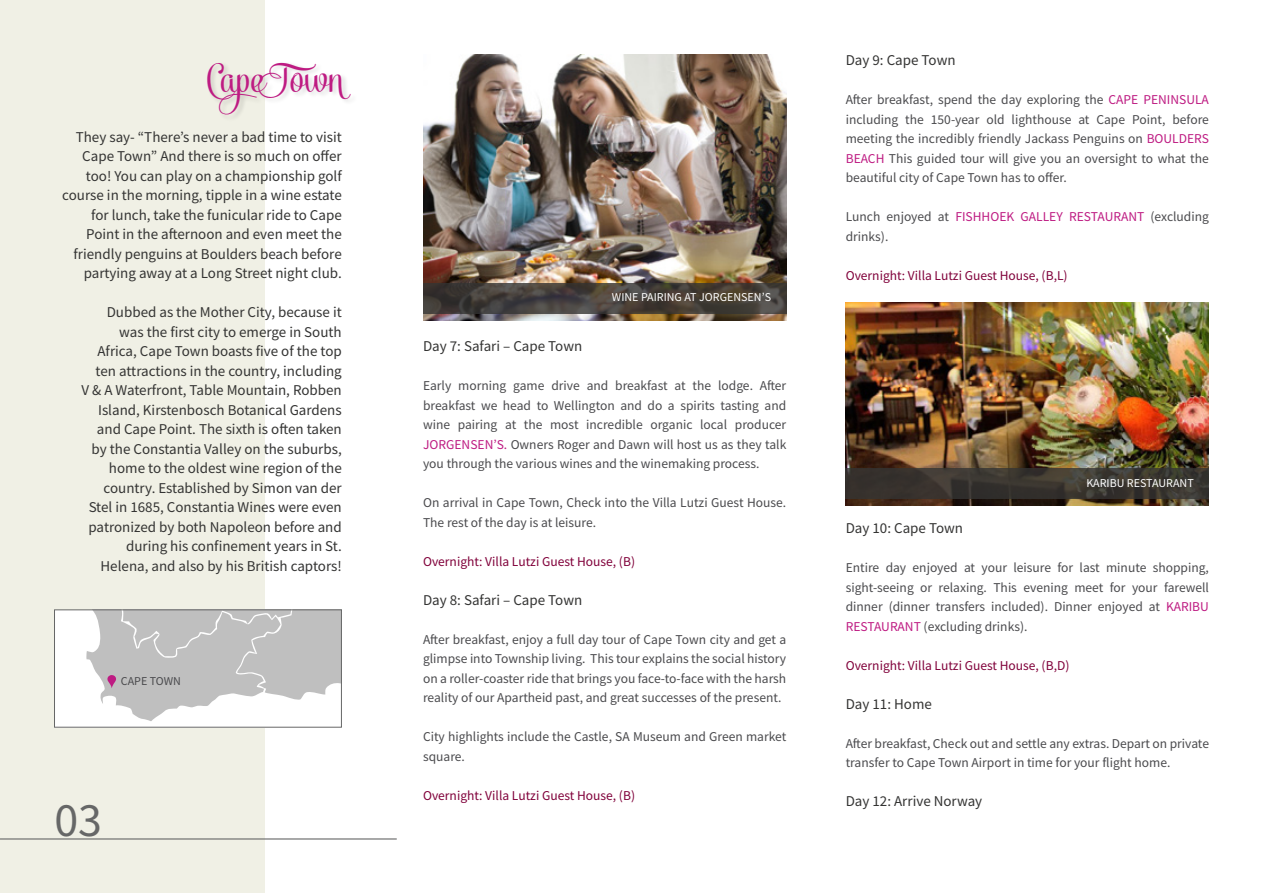
<style>
.page{position:relative;width:1263px;height:893px;background:#fff}
.page>*{position:absolute;margin:0;border:0;box-sizing:border-box;transform-origin:0 0}
.t1{font:48px "Source Sans Pro";color:#666767}
.t2{font:30px "Taiga";color:#be1b82}
.t3{font:15px/19.5px "Source Sans Pro";color:#343433;text-align:right}
.t4{font:13.5px/19.5px "Source Sans Pro";color:#4a4a4d;text-align:justify}
.t5{font:13.5px "Source Sans Pro";color:#80003a}
.t6{font:12px "Source Sans Pro";color:#fff}
.t7{font:12px "Source Sans Pro";color:#4a4a4d}
.s1{color:#be1b82}
</style>
<div class="page">
<div style="left:0;top:0;width:264px;height:893px;background:#f0f0e5"></div>
<div style="left:207px;top:61px;width:150px;height:61px;background:#000;opacity:.15"></div>
<hr style="left:0;top:838px;width:397px;height:1px;background:#666767">
<div style="left:55px;top:610px;width:286px;height:117px;background:#fff"></div>
<div style="left:54px;top:609px;width:288px;height:119px;border:1px solid #666767"></div>
<svg style="left:55px;top:610px;width:286px;height:111px"></svg>
<img style="left:423px;top:54px;width:363px;height:266px">
<svg style="left:423px;top:283px;width:363px;height:30px;background:#453f3a"></svg>
<img style="left:846px;top:302px;width:363px;height:204px">
<svg style="left:846px;top:468px;width:363px;height:31px;background:#3a3530"></svg>
<h2 class="t2" style="left:207px;top:64px;width:138px">Cape To w n</h2>
<p class="t3" style="left:62px;top:127px;width:281px">They say- “There’s never a bad time to visit Cape Town” And there is so much on offer too! You can play on a championship golf course in the morning, tipple in a wine estate for lunch, take the funicular ride to Cape Point in the afternoon and even meet the friendly penguins at Boulders beach before partying away at a Long Street night club.</p>
<p class="t3" style="left:82px;top:302px;width:262px">Dubbed as the Mother City, because it was the first city to emerge in South Africa, Cape Town boasts five of the top ten attractions in the country, including<br>V &amp; A Waterfront, Table Mountain, Robben Island, Kirstenbosch Botanical Gardens and Cape Point. The sixth is often taken by the Constantia Valley on the suburbs, home to the oldest wine region of the country. Established by Simon van der Stel in 1685, Constantia Wines were even patronized by both Napoleon before and during his confinement years in St.<br>Helena, and also by his British captors!</p>
<p class="t7" style="left:121px;top:674px;width:62px">CAPE TOWN</p>
<h1 class="t1" style="left:54px;top:790px;width:49px">03</h1>
<p class="t6" style="left:612px;top:289px;width:161px">WINE PAIRING AT JORGENSEN’S</p>
<p class="t3" style="left:423px;top:336px;width:161px">Day 7: Safari – Cape Town</p>
<p class="t4" style="left:423px;top:376px;width:365px">Early morning game drive and breakfast at the lodge. After breakfast we head to Wellington and do a spirits tasting and wine pairing at the most incredible organic local producer <span class="s1">JORGENSEN’S.</span> Owners Roger and Dawn will host us as they talk you through the various wines and the winemaking process.</p>
<p class="t4" style="left:423px;top:493px;width:365px">On arrival in Cape Town, Check into the Villa Lutzi Guest House.<br>The rest of the day is at leisure.</p>
<p class="t5" style="left:423px;top:553px;width:214px">Overnight: Villa Lutzi Guest House, (B)</p>
<p class="t3" style="left:423px;top:590px;width:161px">Day 8: Safari – Cape Town</p>
<p class="t4" style="left:423px;top:629px;width:365px">After breakfast, enjoy a full day tour of Cape Town city and get a glimpse into Township living. This tour explains the social history on a roller-coaster ride that brings you face-to-face with the harsh reality of our Apartheid past, and great successes of the present.</p>
<p class="t4" style="left:423px;top:727px;width:365px">City highlights include the Castle, SA Museum and Green market square.</p>
<p class="t5" style="left:423px;top:787px;width:214px">Overnight: Villa Lutzi Guest House, (B)</p>
<p class="t3" style="left:846px;top:50px;width:111px">Day 9: Cape Town</p>
<p class="t4" style="left:846px;top:90px;width:365px">After breakfast, spend the day exploring the <span class="s1">CAPE PENINSULA </span>including the 150-year old lighthouse at Cape Point, before meeting the incredibly friendly Jackass Penguins on <span class="s1">BOULDERS BEACH</span> This guided tour will give you an oversight to what the beautiful city of Cape Town has to offer.</p>
<p class="t4" style="left:846px;top:207px;width:365px">Lunch enjoyed at <span class="s1">FISHHOEK GALLEY RESTAURANT</span> (excluding drinks).</p>
<p class="t5" style="left:846px;top:267px;width:223px">Overnight: Villa Lutzi Guest House, (B,L)</p>
<p class="t6" style="left:1086px;top:475px;width:109px">KARIBU RESTAURANT</p>
<p class="t3" style="left:846px;top:518px;width:119px">Day 10: Cape Town</p>
<p class="t4" style="left:846px;top:558px;width:365px">Entire day enjoyed at your leisure for last minute shopping, sight-seeing or relaxing. This evening meet for your farewell dinner (dinner transfers included). Dinner enjoyed at <span class="s1">KARIBU RESTAURANT</span> (excluding drinks).</p>
<p class="t5" style="left:846px;top:657px;width:225px">Overnight: Villa Lutzi Guest House, (B,D)</p>
<p class="t3" style="left:846px;top:694px;width:88px">Day 11: Home</p>
<p class="t4" style="left:846px;top:733px;width:365px">After breakfast, Check out and settle any extras. Depart on private transfer to Cape Town Airport in time for your flight home.</p>
<p class="t3" style="left:846px;top:791px;width:138px">Day 12: Arrive Norway</p>
</div>
